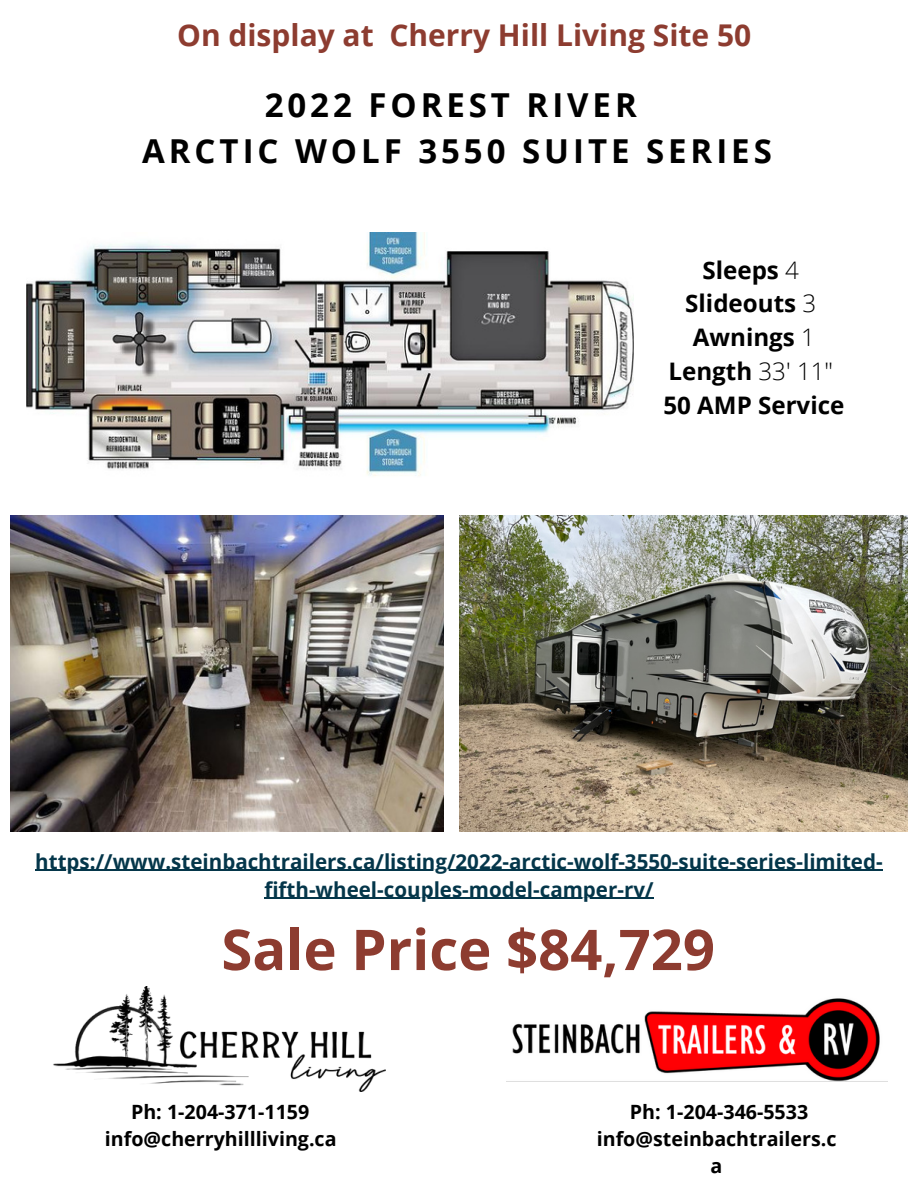
<style>
.page{position:relative;width:918px;height:1188px;background:#fff}
.page>*{position:absolute;margin:0;border:0;box-sizing:border-box;transform-origin:0 0}
.t1{font:700 56.25px "Open Sans";color:#8d3c30}
.t2{font:700 33px "Open Sans";letter-spacing:.12em;color:#000}
.t3{font:700 30px "Open Sans";color:#8d3c30}
.t4{font:700 24.15px "Open Sans";color:#000}
.t5{font:700 20.55px/28.2px "Open Sans";color:#04364a;text-align:center}
.t6{font:700 19.65px/27px "Open Sans";color:#000;text-align:center}
.s1{font-weight:300}
</style>
<div class="page">
<img style="left:459px;top:515px;width:449px;height:316px">
<img style="left:10px;top:515px;width:433px;height:316px">
<img style="left:53px;top:987px;width:333px;height:104px">
<img style="left:512px;top:998px;width:368px;height:83px">
<img style="left:27px;top:233px;width:606px;height:243px">
<hr style="left:35px;top:870px;width:848px;height:1px;background:#04364a">
<hr style="left:264px;top:898px;width:390px;height:1px;background:#04364a">
<p class="t3" style="left:177px;top:14px;width:576px">On display at Cherry Hill Living Site 50</p>
<p class="t2" style="left:265px;top:82px;width:374px">2022 FOREST RIVER</p>
<p class="t2" style="left:142px;top:128px;width:631px">ARCTIC WOLF 3550 SUITE SERIES</p>
<p class="t4" style="left:703px;top:253px;width:98px">Sleeps <span class="s1">4</span></p>
<p class="t4" style="left:685px;top:286px;width:132px">Slideouts <span class="s1">3</span></p>
<p class="t4" style="left:693px;top:320px;width:124px">Awnings <span class="s1">1</span></p>
<p class="t4" style="left:668px;top:354px;width:166px">Length <span class="s1">33' 11"</span></p>
<p class="t4" style="left:663px;top:388px;width:183px">50 AMP Service</p>
<p class="t5" style="left:35px;top:847px;width:849px">https://www.steinbachtrailers.ca/listing/2022-arctic-wolf-3550-suite-series-limited&shy;fifth-wheel-couples-model-camper-rv/</p>
<p class="t1" style="left:221px;top:910px;width:495px">Sale Price $84,729</p>
<p class="t6" style="left:131px;top:1098px;width:180px">Ph: 1-204-371-1159</p>
<p class="t6" style="left:105px;top:1125px;width:233px">info@cherryhillliving.ca</p>
<p class="t6" style="left:630px;top:1098px;width:180px">Ph: 1-204-346-5533</p>
<p class="t6" style="left:597px;top:1125px;width:241px">info@steinbachtrailers.c a</p>
</div>
